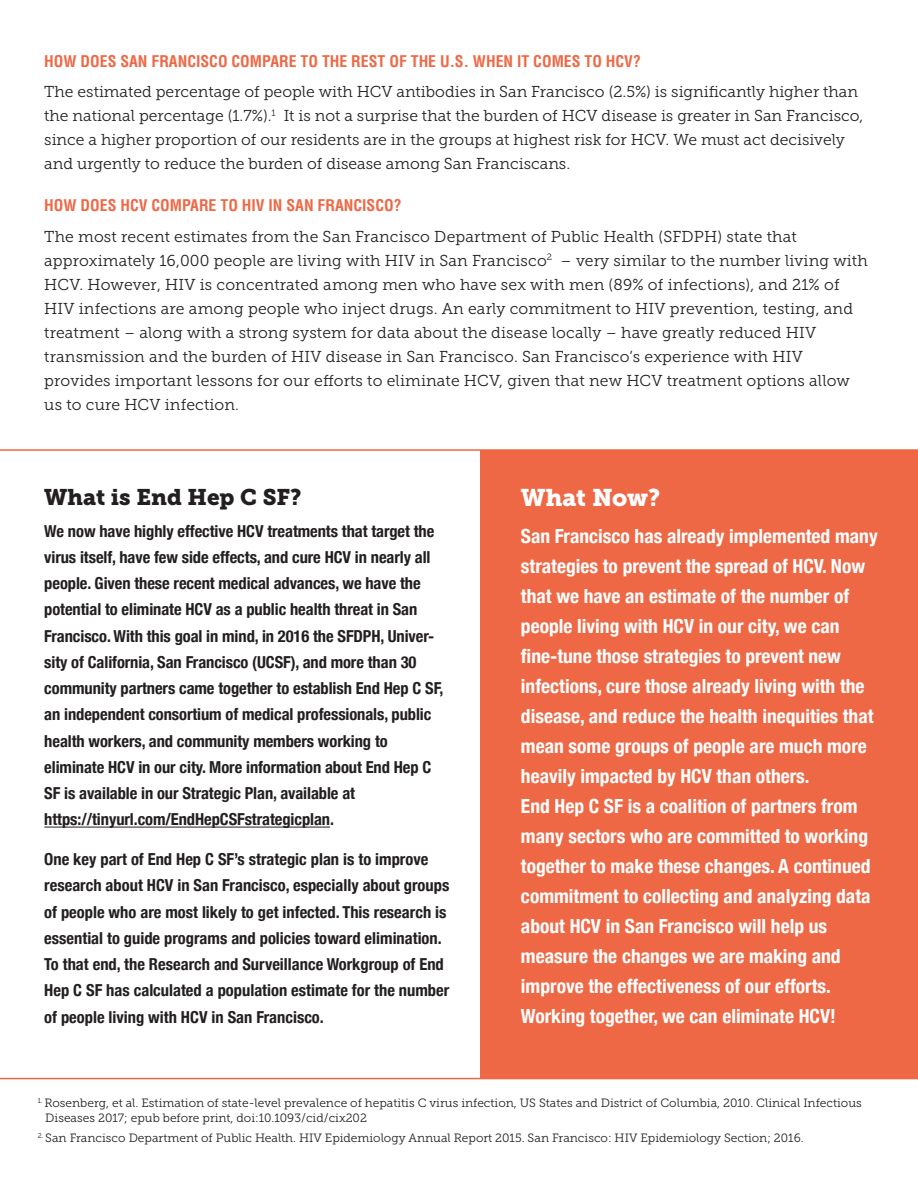
<style>
.page{position:relative;width:918px;height:1188px;background:#fff}
.page>*{position:absolute;margin:0;border:0;box-sizing:border-box;transform-origin:0 0}
.t1{font:24px "Museo Slab 900";color:#fff}
.t2{font:22.5px "Museo Slab 900";color:#231f20}
.t3{font:700 condensed 19.5px/30px "Helvetica Neue";color:#fff}
.t4{font:700 condensed 16.5px/26.2px "Helvetica Neue";letter-spacing:-.005em;color:#231f20}
.t5{font:15.75px/24px "Museo Slab 300";letter-spacing:.005em;color:#231f20}
.t6{font:700 condensed 15.75px "Helvetica";color:#ee6845}
.t7{font:12px/14.4px "Museo Slab 300";color:#231f20}
</style>
<div class="page">
<div style="left:481px;top:450px;width:437px;height:628px;background:#ee6845"></div>
<hr style="left:0;top:449px;width:918px;height:2px;background:#ee6845">
<hr style="left:0;top:1078px;width:918px;height:1px;background:#ee6845">
<hr style="left:44px;top:827px;width:286px;height:1px;background:#231f20">
<p class="t6" style="left:44px;top:51px;width:598px">HOW DOES SAN FRANCISCO COMPARE TO THE REST OF THE U.S. WHEN IT COMES TO HCV?</p>
<p class="t5" style="left:44px;top:80px;width:821px">The estimated percentage of people with HCV antibodies in San Francisco (2.5%) is significantly higher than the national percentage (1.7%).<sup>1</sup> It is not a surprise that the burden of HCV disease is greater in San Francisco, since a higher proportion of our residents are in the groups at highest risk for HCV. We must act decisively and urgently to reduce the burden of disease among San Franciscans.</p>
<p class="t6" style="left:44px;top:195px;width:359px">HOW DOES HCV COMPARE TO HIV IN SAN FRANCISCO?</p>
<p class="t5" style="left:44px;top:224px;width:825px">The most recent estimates from the San Francisco Department of Public Health (SFDPH) state that approximately 16,000 people are living with HIV in San Francisco<sup>2</sup> – very similar to the number living with HCV. However, HIV is concentrated among men who have sex with men (89% of infections), and 21% of HIV infections are among people who inject drugs. An early commitment to HIV prevention, testing, and treatment – along with a strong system for data about the disease locally – have greatly reduced HIV transmission and the burden of HIV disease in San Francisco. San Francisco’s experience with HIV provides important lessons for our efforts to eliminate HCV, given that new HCV treatment options allow us to cure HCV infection.</p>
<h2 class="t2" style="left:44px;top:484px;width:259px">What is End Hep C SF?</h2>
<p class="t4" style="left:44px;top:517px;width:401px">We now have highly effective HCV treatments that target the virus itself, have few side effects, and cure HCV in nearly all people. Given these recent medical advances, we have the potential to eliminate HCV as a public health threat in San Francisco. With this goal in mind, in 2016 the SFDPH, Univer&shy;sity of California, San Francisco (UCSF), and more than 30 community partners came together to establish End Hep C SF, an independent consortium of medical professionals, public health workers, and community members working to eliminate HCV in our city. More information about End Hep C SF is available in our Strategic Plan, available at https://tinyurl.com/EndHepCSFstrategicplan.</p>
<p class="t4" style="left:44px;top:845px;width:407px">One key part of End Hep C SF’s strategic plan is to improve research about HCV in San Francisco, especially about groups of people who are most likely to get infected. This research is essential to guide programs and policies toward elimination.<br>To that end, the Research and Surveillance Workgroup of End Hep C SF has calculated a population estimate for the number of people living with HCV in San Francisco.</p>
<h1 class="t1" style="left:521px;top:484px;width:141px">What Now?</h1>
<p class="t3" style="left:521px;top:520px;width:358px">San Francisco has already implemented many strategies to prevent the spread of HCV. Now that we have an estimate of the number of people living with HCV in our city, we can fine-tune those strategies to prevent new infections, cure those already living with the disease, and reduce the health inequities that mean some groups of people are much more heavily impacted by HCV than others.<br>End Hep C SF is a coalition of partners from many sectors who are committed to working together to make these changes. A continued commitment to collecting and analyzing data about HCV in San Francisco will help us measure the changes we are making and improve the effectiveness of our efforts.<br>Working together, we can eliminate HCV!</p>
<p class="t7" style="left:45px;top:1096px;width:818px;text-indent:-7px"><sup>1.</sup> Rosenberg, et al. Estimation of state-level prevalence of hepatitis C virus infection, US States and District of Columbia, 2010. Clinical Infectious<br>Diseases 2017; epub before print, doi:10.1093/cid/cix202</p>
<p class="t7" style="left:38px;top:1130px;width:767px"><sup>2.</sup> San Francisco Department of Public Health. HIV Epidemiology Annual Report 2015. San Francisco: HIV Epidemiology Section; 2016.</p>
</div>
